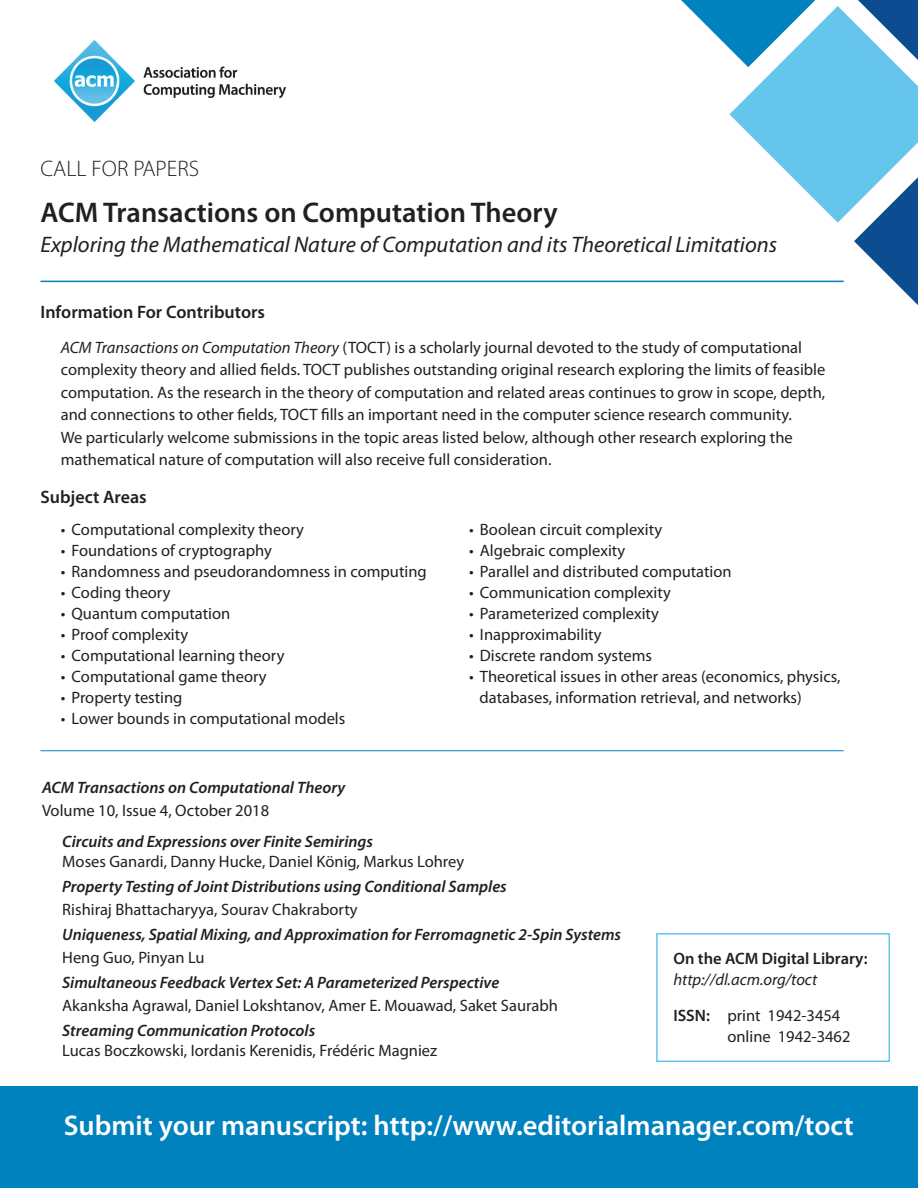
<style>
.page{position:relative;width:918px;height:1188px;background:#fff}
.page>*{position:absolute;margin:0;border:0;box-sizing:border-box;transform-origin:0 0}
.t1{font:600 28.5px "Myriad Pro";color:#fff}
.t2{font:600 28.5px "Myriad Pro";color:#231f20}
.t3{font:italic 22.5px "Myriad Pro";color:#231f20}
.t4{font:300 22.5px "Myriad Pro";color:#231f20}
.t5{font:600 18px "Myriad Pro";color:#231f20}
.t6{font:16.5px/22.5px "Myriad Pro";color:#231f20}
.t7{font:italic 600 16.5px "Myriad Pro";color:#231f20}
.t8{font:italic 16.5px/36px "Myriad Pro";color:#231f20}
.t9{font:600 16.5px "Myriad Pro";color:#231f20}
.s1{font-style:italic}
.s2{font-weight:600;font-style:normal}
.s3{font-style:normal}
</style>
<div class="page">
<div style="left:0;top:1086px;width:918px;height:102px;background:#0082bf"></div>
<img style="left:54px;top:40px;width:232px;height:81px">
<hr style="left:40px;top:281px;width:804px;height:1px;background:#0082bf">
<svg style="left:681px;top:0;width:237px;height:305px"></svg>
<div style="left:656px;top:933px;width:234px;height:129px;border:2px solid #66c5eb"></div>
<hr style="left:40px;top:750px;width:804px;height:1px;background:#0082bf">
<h2 class="t4" style="left:40px;top:156px;width:160px">CALL FOR PAPERS</h2>
<h1 class="t2" style="left:40px;top:194px;width:519px">ACM Transactions on Computation Theory</h1>
<h2 class="t3" style="left:40px;top:231px;width:738px">Exploring the Mathematical Nature of Computation and its Theoretical Limitations</h2>
<p class="t5" style="left:40px;top:301px;width:226px">Information For Contributors</p>
<p class="t6" style="left:61px;top:336px;width:766px"><span class="s1">ACM Transactions on Computation Theory</span> (TOCT) is a scholarly journal devoted to the study of computational complexity theory and allied fields. TOCT publishes outstanding original research exploring the limits of feasible computation. As the research in the theory of computation and related areas continues to grow in scope, depth, and connections to other fields, TOCT fills an important need in the computer science research community.<br>We particularly welcome submissions in the topic areas listed below, although other research exploring the mathematical nature of computation will also receive full consideration.</p>
<p class="t5" style="left:40px;top:485px;width:108px">Subject Areas</p>
<p class="t6" style="left:61px;top:518px;width:245px">• Computational complexity theory</p>
<p class="t6" style="left:61px;top:539px;width:213px">• Foundations of cryptography</p>
<p class="t6" style="left:61px;top:560px;width:368px">• Randomness and pseudorandomness in computing</p>
<p class="t6" style="left:61px;top:581px;width:111px">• Coding theory</p>
<p class="t6" style="left:61px;top:602px;width:171px">• Quantum computation</p>
<p class="t6" style="left:61px;top:623px;width:129px">• Proof complexity</p>
<p class="t6" style="left:61px;top:644px;width:225px">• Computational learning theory</p>
<p class="t6" style="left:61px;top:665px;width:207px">• Computational game theory</p>
<p class="t6" style="left:61px;top:686px;width:123px">• Property testing</p>
<p class="t6" style="left:61px;top:707px;width:286px">• Lower bounds in computational models</p>
<p class="t6" style="left:469px;top:518px;width:194px">• Boolean circuit complexity</p>
<p class="t6" style="left:469px;top:539px;width:158px">• Algebraic complexity</p>
<p class="t6" style="left:469px;top:560px;width:264px">• Parallel and distributed computation</p>
<p class="t6" style="left:469px;top:581px;width:203px">• Communication complexity</p>
<p class="t6" style="left:469px;top:602px;width:191px">• Parameterized complexity</p>
<p class="t6" style="left:469px;top:623px;width:134px">• Inapproximability</p>
<p class="t6" style="left:469px;top:644px;width:184px">• Discrete random systems</p>
<p class="t6" style="left:480px;top:666px;width:362px;line-height:21px;text-indent:-10px">• Theoretical issues in other areas (economics, physics, databases, information retrieval, and networks)</p>
<p class="t7" style="left:42px;top:777px;width:305px">ACM Transactions on Computational Theory</p>
<p class="t6" style="left:42px;top:799px;width:229px">Volume 10, Issue 4, October 2018</p>
<p class="t7" style="left:62px;top:831px;width:312px">Circuits and Expressions over Finite Semirings</p>
<p class="t6" style="left:62px;top:850px;width:403px">Moses Ganardi, Danny Hucke, Daniel König, Markus Lohrey</p>
<p class="t7" style="left:62px;top:876px;width:446px">Property Testing of Joint Distributions using Conditional Samples</p>
<p class="t6" style="left:62px;top:898px;width:297px">Rishiraj Bhattacharyya, Sourav Chakraborty</p>
<p class="t7" style="left:62px;top:924px;width:560px">Uniqueness, Spatial Mixing, and Approximation for Ferromagnetic 2-Spin Systems</p>
<p class="t6" style="left:62px;top:946px;width:144px">Heng Guo, Pinyan Lu</p>
<p class="t7" style="left:62px;top:972px;width:439px">Simultaneous Feedback Vertex Set: A Parameterized Perspective</p>
<p class="t6" style="left:62px;top:994px;width:497px">Akanksha Agrawal, Daniel Lokshtanov, Amer E. Mouawad, Saket Saurabh</p>
<p class="t7" style="left:62px;top:1020px;width:255px">Streaming Communication Protocols</p>
<p class="t6" style="left:62px;top:1039px;width:376px">Lucas Boczkowski, Iordanis Kerenidis, Frédéric Magniez</p>
<p class="t9" style="left:673px;top:948px;width:196px">On the ACM Digital Library:</p>
<p class="t8" style="left:673px;top:961px;width:169px">http://dl.acm.org/toct<br><span class="s2">ISSN:</span> <span class="s3">print 1942-3454</span></p>
<p class="t6" style="left:727px;top:1025px;width:125px">online 1942-3462</p>
<h1 class="t1" style="left:64px;top:1107px;width:791px">Submit your manuscript: http://www.editorialmanager.com/toct</h1>
</div>
